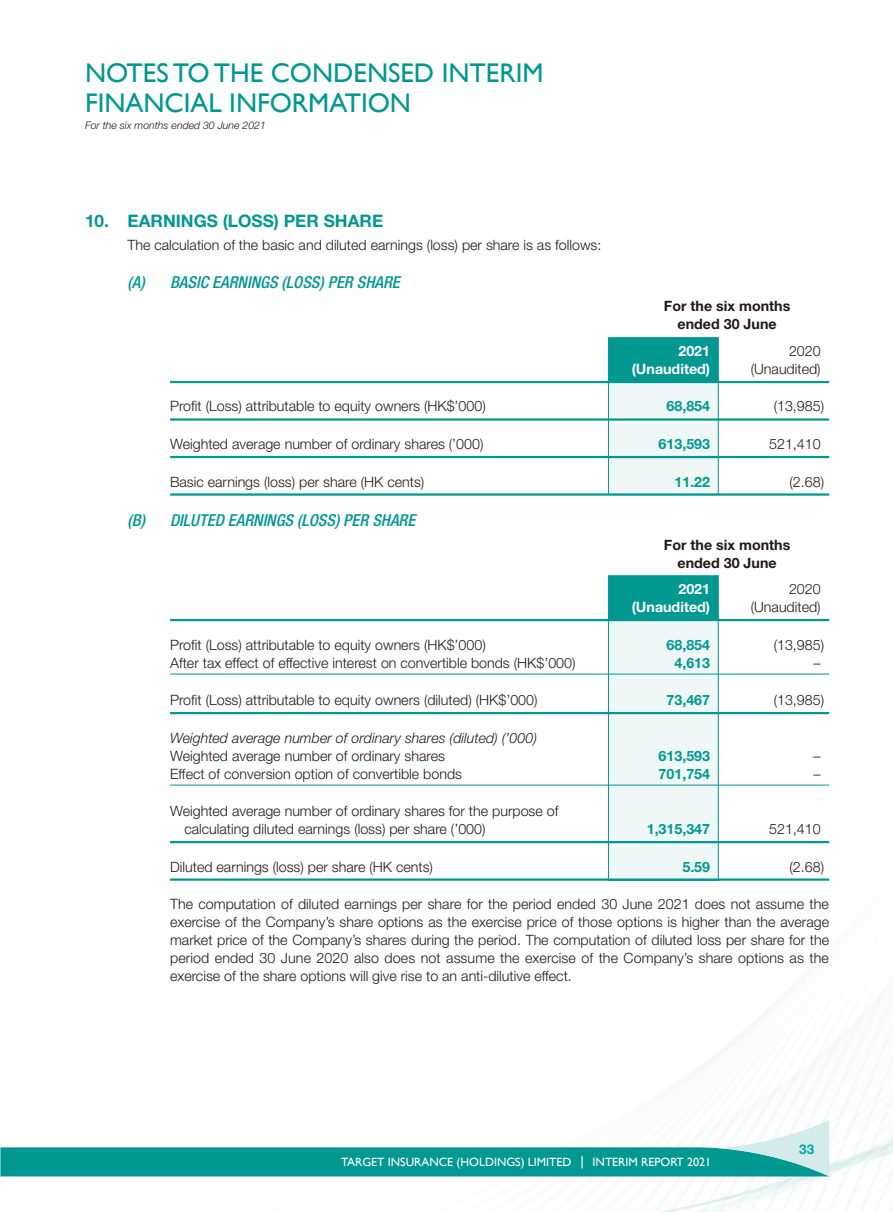
<style>
.page{position:relative;width:893px;height:1212px;background:#fff}
.page>*{position:absolute;margin:0;border:0;box-sizing:border-box;transform-origin:0 0}
.t1{font:27px/30px "Gill Sans";color:#009891}
.Subhead_1{font:700 17.25px "Helvetica Neue LT Std";color:#009891}
.Subhead_2{font:italic 500 condensed 16.5px "Helvetica Neue LT Std";color:#009891}
.Table_2_Colume{font:300 14.25px "Helvetica Neue LT Std";color:#231916}
.Body_Text{font:300 14.25px/18px "Helvetica Neue LT Std";color:#231916;text-align:justify}
.Table_2_Colume-2{font:700 14.25px "Helvetica Neue LT Std";color:#009891}
.Table_2_Colume-3{font:700 14.25px "Helvetica Neue LT Std";color:#231916}
.Table_2_Colume-4{font:italic 300 14.25px "Helvetica Neue LT Std";color:#231916}
.Table_2_Colume-5{font:700 14.25px "Helvetica Neue LT Std";color:#fff}
.t2{font:700 13.5px "Helvetica Neue LT Std";color:#00a8a4}
.t3{font:12px "Gill Sans";color:#fff}
.t4{font:italic 300 10.5px "Helvetica Neue LT Std";color:#231916}
</style>
<div class="page">
<img style="left:125px;top:784px;width:768px;height:428px">
<svg style="left:0;top:1120px;width:829px;height:56px"></svg>
<div style="left:608px;top:620px;width:111px;height:260px;background:#eff8f7;border:1px solid #009891"></div>
<div style="left:608px;top:575px;width:111px;height:45px;background:#009891;border:1px solid #009891"></div>
<div style="left:608px;top:381px;width:111px;height:114px;background:#eff8f7;border:1px solid #009891"></div>
<div style="left:608px;top:337px;width:111px;height:45px;background:#009891;border:1px solid #009891"></div>
<hr style="left:170px;top:381px;width:659px;height:2px;background:#009891">
<hr style="left:170px;top:418px;width:659px;height:3px;background:#009891">
<hr style="left:170px;top:456px;width:659px;height:2px;background:#009891">
<hr style="left:170px;top:493px;width:659px;height:3px;background:#009891">
<hr style="left:170px;top:619px;width:659px;height:2px;background:#009891">
<hr style="left:170px;top:674px;width:659px;height:1px;background:#009891">
<hr style="left:170px;top:712px;width:659px;height:2px;background:#009891">
<hr style="left:170px;top:785px;width:659px;height:1px;background:#009891">
<hr style="left:170px;top:841px;width:659px;height:2px;background:#009891">
<hr style="left:170px;top:878px;width:659px;height:3px;background:#009891">
<h1 class="t1" style="left:85px;top:58px;width:460px">NOTES TO THE CONDENSED INTERIM<br>FINANCIAL INFORMATION</h1>
<p class="t4" style="left:85px;top:118px;width:182px">For the six months ended 30 June 2021</p>
<p class="Subhead_1" style="left:85px;top:210px;width:300px">10. EARNINGS (LOSS) PER SHARE</p>
<p class="Body_Text" style="left:128px;top:236px;width:475px">The calculation of the basic and diluted earnings (loss) per share is as follows:</p>
<p class="Subhead_2" style="left:128px;top:272px;width:274px">(A) BASIC EARNINGS (LOSS) PER SHARE</p>
<p class="Table_2_Colume-3" style="left:664px;top:298px;width:128px">For the six months</p>
<p class="Table_2_Colume-3" style="left:678px;top:316px;width:100px">ended 30 June</p>
<p class="Table_2_Colume-5" style="left:678px;top:342px;width:33px">2021</p>
<p class="Table_2_Colume" style="left:789px;top:342px;width:33px">2020</p>
<p class="Table_2_Colume-5" style="left:632px;top:360px;width:80px">(Unaudited)</p>
<p class="Table_2_Colume" style="left:751px;top:360px;width:71px">(Unaudited)</p>
<p class="Table_2_Colume" style="left:170px;top:398px;width:317px">Profit (Loss) attributable to equity owners (HK$’000)</p>
<p class="Table_2_Colume-2" style="left:667px;top:398px;width:45px">68,854</p>
<p class="Table_2_Colume" style="left:774px;top:398px;width:52px">(13,985)</p>
<p class="Table_2_Colume" style="left:170px;top:435px;width:315px">Weighted average number of ordinary shares (’000)</p>
<p class="Table_2_Colume-2" style="left:659px;top:435px;width:53px">613,593</p>
<p class="Table_2_Colume" style="left:769px;top:435px;width:53px">521,410</p>
<p class="Table_2_Colume" style="left:170px;top:473px;width:256px">Basic earnings (loss) per share (HK cents)</p>
<p class="Table_2_Colume-2" style="left:674px;top:473px;width:37px">11.22</p>
<p class="Table_2_Colume" style="left:789px;top:473px;width:36px">(2.68)</p>
<p class="Subhead_2" style="left:128px;top:510px;width:289px">(B) DILUTED EARNINGS (LOSS) PER SHARE</p>
<p class="Table_2_Colume-3" style="left:664px;top:536px;width:128px">For the six months</p>
<p class="Table_2_Colume-3" style="left:678px;top:554px;width:100px">ended 30 June</p>
<p class="Table_2_Colume-5" style="left:678px;top:580px;width:33px">2021</p>
<p class="Table_2_Colume" style="left:789px;top:580px;width:33px">2020</p>
<p class="Table_2_Colume-5" style="left:632px;top:598px;width:80px">(Unaudited)</p>
<p class="Table_2_Colume" style="left:751px;top:598px;width:71px">(Unaudited)</p>
<p class="Table_2_Colume" style="left:170px;top:636px;width:317px">Profit (Loss) attributable to equity owners (HK$’000)</p>
<p class="Table_2_Colume-2" style="left:667px;top:636px;width:45px">68,854</p>
<p class="Table_2_Colume" style="left:774px;top:636px;width:52px">(13,985)</p>
<p class="Table_2_Colume" style="left:170px;top:654px;width:407px">After tax effect of effective interest on convertible bonds (HK$’000)</p>
<p class="Table_2_Colume-2" style="left:674px;top:654px;width:37px">4,613</p>
<p class="Table_2_Colume" style="left:814px;top:654px;width:9px">–</p>
<p class="Table_2_Colume" style="left:170px;top:691px;width:369px">Profit (Loss) attributable to equity owners (diluted) (HK$’000)</p>
<p class="Table_2_Colume-2" style="left:667px;top:691px;width:45px">73,467</p>
<p class="Table_2_Colume" style="left:774px;top:691px;width:52px">(13,985)</p>
<p class="Table_2_Colume-4" style="left:170px;top:729px;width:368px">Weighted average number of ordinary shares (diluted) (’000)</p>
<p class="Table_2_Colume" style="left:170px;top:747px;width:276px">Weighted average number of ordinary shares</p>
<p class="Table_2_Colume-2" style="left:659px;top:747px;width:53px">613,593</p>
<p class="Table_2_Colume" style="left:814px;top:747px;width:9px">–</p>
<p class="Table_2_Colume" style="left:170px;top:765px;width:293px">Effect of conversion option of convertible bonds</p>
<p class="Table_2_Colume-2" style="left:659px;top:765px;width:53px">701,754</p>
<p class="Table_2_Colume" style="left:814px;top:765px;width:9px">–</p>
<p class="Table_2_Colume" style="left:170px;top:802px;width:390px">Weighted average number of ordinary shares for the purpose of</p>
<p class="Table_2_Colume" style="left:184px;top:820px;width:303px">calculating diluted earnings (loss) per share (’000)</p>
<p class="Table_2_Colume-2" style="left:647px;top:820px;width:65px">1,315,347</p>
<p class="Table_2_Colume" style="left:769px;top:820px;width:53px">521,410</p>
<p class="Table_2_Colume" style="left:170px;top:858px;width:264px">Diluted earnings (loss) per share (HK cents)</p>
<p class="Table_2_Colume-2" style="left:682px;top:858px;width:29px">5.59</p>
<p class="Table_2_Colume" style="left:789px;top:858px;width:36px">(2.68)</p>
<p class="Body_Text" style="left:170px;top:895px;width:661px">The computation of diluted earnings per share for the period ended 30 June 2021 does not assume the exercise of the Company’s share options as the exercise price of those options is higher than the average market price of the Company’s shares during the period. The computation of diluted loss per share for the period ended 30 June 2020 also does not assume the exercise of the Company’s share options as the exercise of the share options will give rise to an anti-dilutive effect.</p>
<p class="t3" style="left:341px;top:1155px;width:232px">TARGET INSURANCE (HOLDINGS) LIMITED</p>
<p class="t3" style="left:593px;top:1155px;width:120px">INTERIM REPORT 2021</p>
<p class="t2" style="left:799px;top:1141px;width:17px">33</p>
</div>
